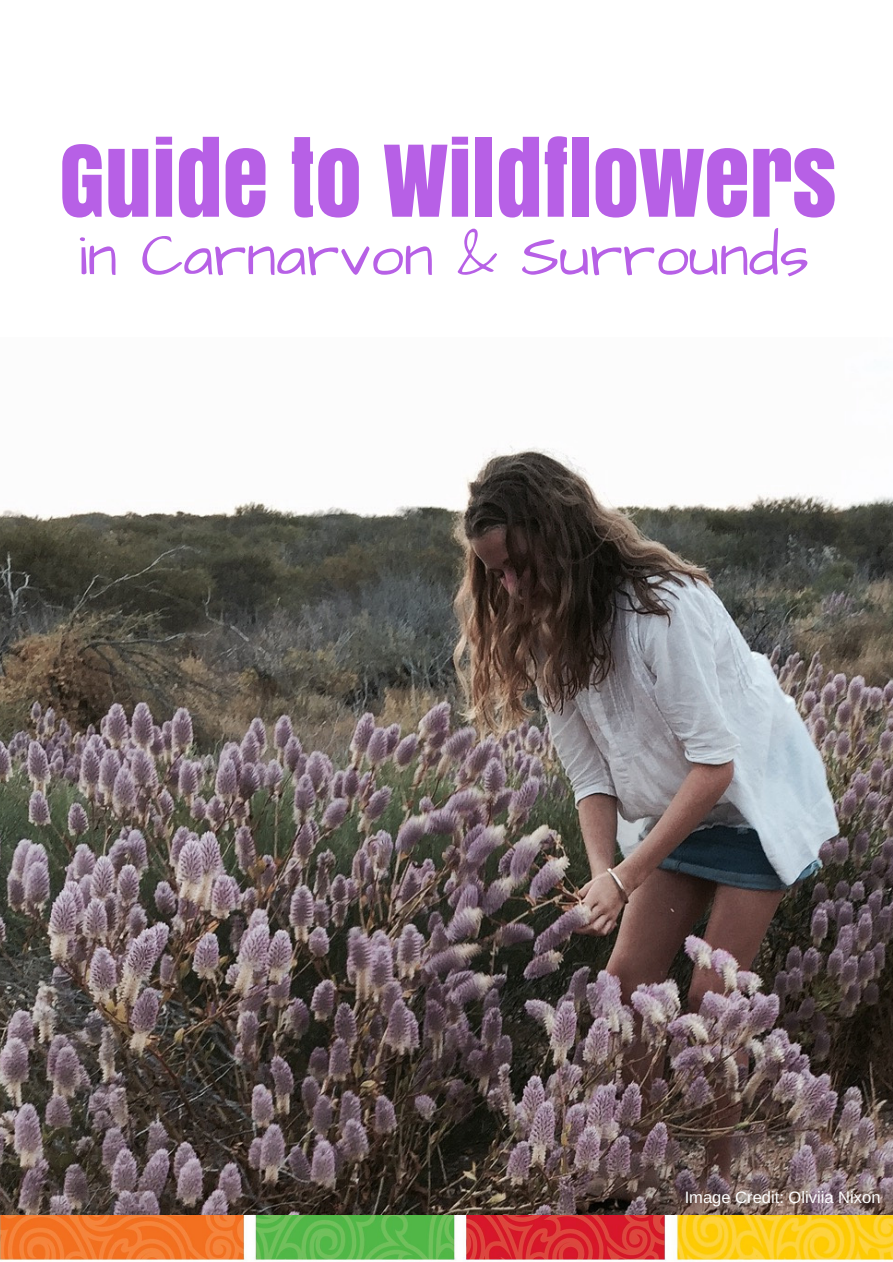
<style>
.page{position:relative;width:893px;height:1262px;background:#fff}
.page>*{position:absolute;margin:0;border:0;box-sizing:border-box;transform-origin:0 0}
.t1{font:92.62px "Anton";color:#b760e6}
.t2{font:59.55px "Architects Daughter";color:#b760e6}
.t3{font:16.58px "Arimo";color:#fff}
</style>
<div class="page">
<img style="left:0;top:445px;width:892px;height:817px">
<h1 class="t1" style="left:59px;top:111px;width:778px">GUIDE TO WILDFLOWERS</h1>
<h2 class="t2" style="left:78px;top:216px;width:732px">in Carnarvon &amp; Surrounds</h2>
<p class="t3" style="left:684px;top:1188px;width:197px">Image Credit: Oliviia Nixon</p>
</div>
